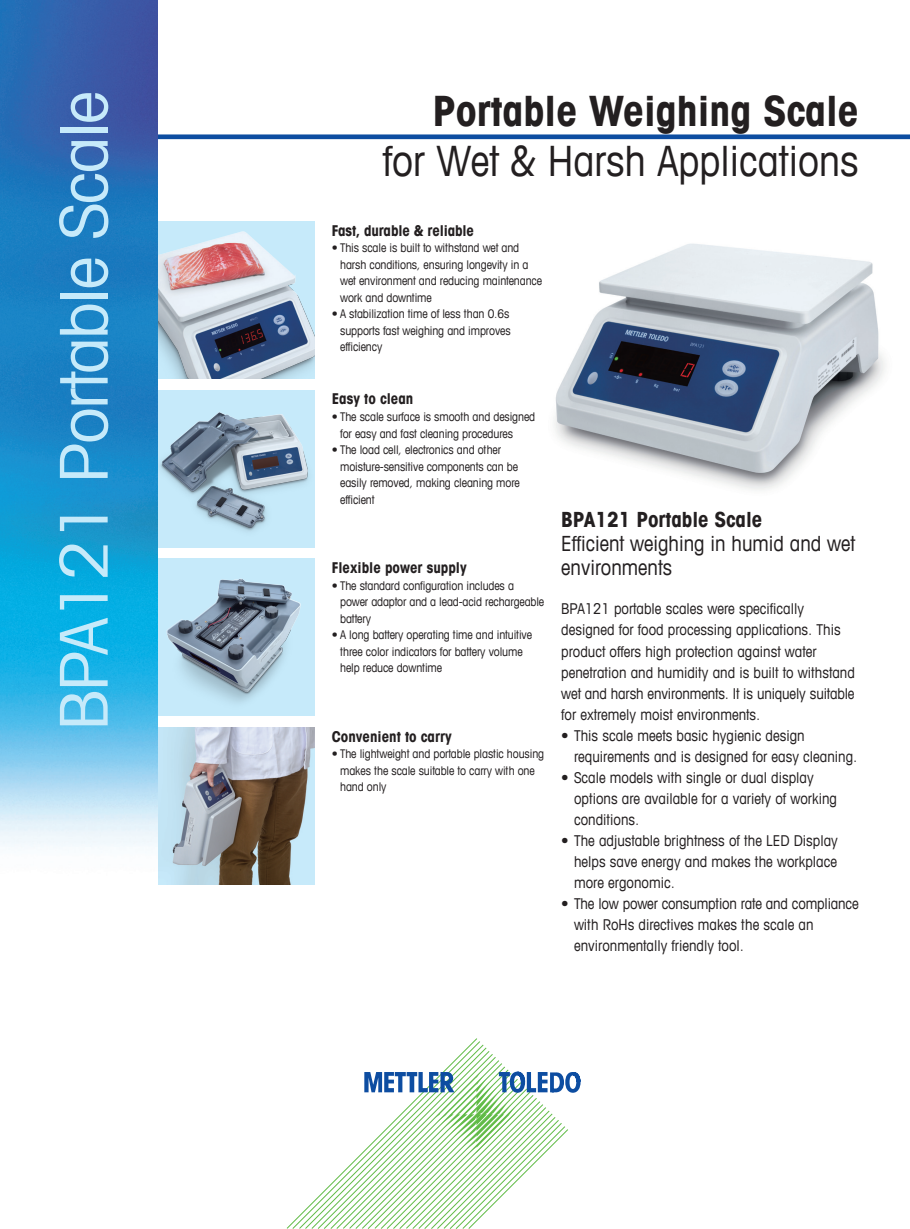
<style>
.page{position:relative;width:910px;height:1229px;background:#fff}
.page>*{position:absolute;margin:0;border:0;box-sizing:border-box;transform-origin:0 0}
.t1{font:condensed 66px "Avant Garde Com";letter-spacing:-.025em;color:#c6eafa;scale:1.12 1}
.t2{font:condensed 42px "Avant Garde Com";color:#231f20}
.t3{font:700 condensed 42px "Avant Garde Com";color:#231f20}
.t4{font:condensed 21px/24px "Avant Garde Com";color:#231f20}
.t5{font:700 condensed 21px "Avant Garde Com";color:#231f20}
.t6{font:condensed 15px/21px "Avant Garde Com";color:#231f20}
.t7{font:700 condensed 15px "Avant Garde Com";color:#231f20}
.t8{font:condensed 12px/16.5px "Avant Garde Com";letter-spacing:-.01em;color:#231f20}
</style>
<div class="page">
<div style="left:157px;top:390px;width:158px;height:157px;background:#c6eafa"></div>
<img style="left:157px;top:396px;width:151px;height:150px">
<img style="left:554px;top:243px;width:331px;height:247px">
<div style="left:157px;top:558px;width:158px;height:158px;background:#c6eafa"></div>
<img style="left:157px;top:566px;width:144px;height:150px">
<img style="left:157px;top:221px;width:158px;height:157px">
<img style="left:157px;top:727px;width:158px;height:157px">
<div style="left:125px;top:134px;width:785px;height:5px;background:#0d4da1"></div>
<img style="left:1px;top:1px;width:156px;height:847px">
<svg style="left:286px;top:1038px;width:256px;height:191px"></svg>
<svg style="left:364px;top:1071px;width:217px;height:85px"></svg>
<h1 class="t1" style="left:43px;top:731px;width:572px;rotate:-90deg">BPA121 Portable Scale</h1>
<h2 class="t3" style="left:433px;top:84px;width:428px">Portable Weighing Scale</h2>
<h2 class="t2" style="left:383px;top:135px;width:477px">for Wet &amp; Harsh Applications</h2>
<p class="t7" style="left:332px;top:220px;width:144px">Fast, durable &amp; reliable</p>
<p class="t8" style="left:340px;top:239px;width:203px;text-indent:-9px">• This scale is built to withstand wet and harsh conditions, ensuring longevity in a wet environment and reducing maintenance work and downtime</p>
<p class="t8" style="left:340px;top:305px;width:172px;text-align:justify;text-indent:-9px">• A stabilization time of less than 0.6s supports fast weighing and improves efficiency</p>
<p class="t7" style="left:332px;top:389px;width:83px">Easy to clean</p>
<p class="t8" style="left:340px;top:408px;width:197px;text-indent:-9px">• The scale surface is smooth and designed for easy and fast cleaning procedures</p>
<p class="t8" style="left:340px;top:441px;width:181px;text-indent:-9px">• The load cell, electronics and other moisture-sensitive components can be easily removed, making cleaning more efficient</p>
<p class="t7" style="left:332px;top:558px;width:136px">Flexible power supply</p>
<p class="t8" style="left:340px;top:577px;width:206px;text-indent:-9px">• The standard configuration includes a power adaptor and a lead-acid rechargeable battery</p>
<p class="t8" style="left:340px;top:626px;width:193px;text-indent:-9px">• A long battery operating time and intuitive three color indicators for battery volume help reduce downtime</p>
<p class="t7" style="left:332px;top:727px;width:121px">Convenient to carry</p>
<p class="t8" style="left:340px;top:746px;width:206px;text-indent:-9px">• The lightweight and portable plastic housing makes the scale suitable to carry with one hand only</p>
<h3 class="t5" style="left:561px;top:506px;width:203px">BPA121 Portable Scale</h3>
<h3 class="t4" style="left:561px;top:530px;width:295px">Efficient weighing in humid and wet environments</h3>
<p class="t6" style="left:561px;top:598px;width:295px">BPA121 portable scales were specifically designed for food processing applications. This product offers high protection against water penetration and humidity and is built to withstand wet and harsh environments. It is uniquely suitable for extremely moist environments.</p>
<p class="t6" style="left:574px;top:724px;width:285px;text-indent:-13px">• This scale meets basic hygienic design requirements and is designed for easy cleaning.</p>
<p class="t6" style="left:574px;top:766px;width:265px;text-indent:-13px">• Scale models with single or dual display options are available for a variety of working conditions.</p>
<p class="t6" style="left:574px;top:829px;width:265px;text-align:justify;text-indent:-13px">• The adjustable brightness of the LED Display helps save energy and makes the workplace more ergonomic.</p>
<p class="t6" style="left:574px;top:892px;width:286px;text-indent:-13px">• The low power consumption rate and compliance with RoHs directives makes the scale an environmentally friendly tool.</p>
</div>
